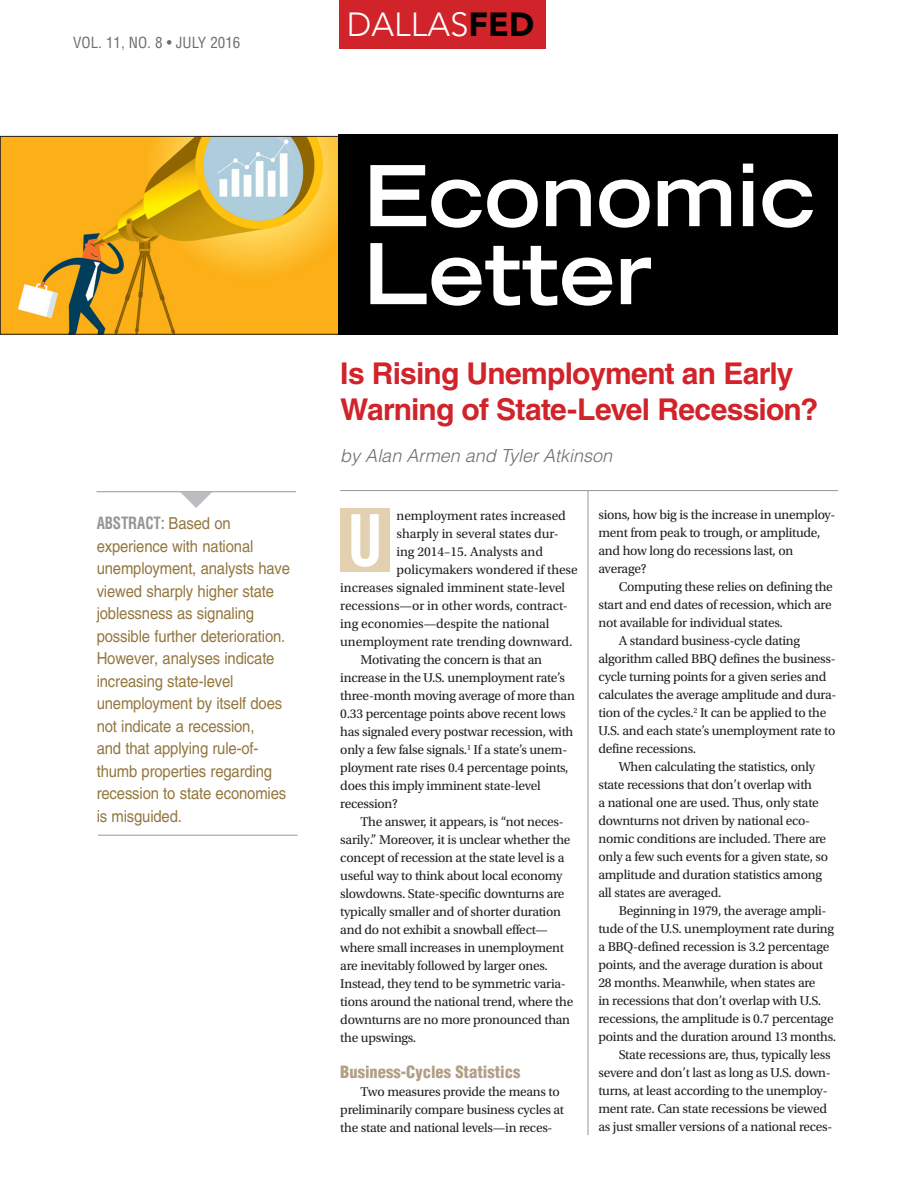
<style>
.page{position:relative;width:918px;height:1188px;background:#fff}
.page>*{position:absolute;margin:0;border:0;box-sizing:border-box;transform-origin:0 0}
.t1{font:700 expanded 84px "Trade Gothic LT Std";color:#fff}
.t2{font:72px "Trade Gothic LT Std Bd Cn 20";color:#fff}
.t3{font:300 33.15px "Avenir LT Std";color:#fff}
.FrontPageTitle{font:700 30px/36px "Helvetica LT Std";letter-spacing:-.025em;color:#d1232a}
.FrontPageTitle-2{font:italic 300 18px "Helvetica LT Std";color:#6c6d70}
.AbstractText{font:16.5px/22.5px "Helvetica LT Std";letter-spacing:-.01em;color:#93773f;scale:.9 1}
.Subhead{font:900 condensed 16.5px "Helvetica LT Std";color:#b39e86}
.VolumeDate{font:condensed 15px "Helvetica LT Std";color:#6c6d70}
.BodyText-20{font:13.5px/18px "Utopia Std";letter-spacing:-.02em;color:#231f20}
.IntroParagraphNewEL{font:13.5px "Utopia Std";letter-spacing:-.005em;color:#231f20}
.s1{font-weight:700;font-stretch:condensed;color:#939598}
.s2{font-weight:900;color:#000001}
</style>
<div class="page">
<div style="left:339px;top:0;width:207px;height:49px;background:#d1232a"></div>
<img style="left:2px;top:138px;width:336px;height:195px">
<div style="left:0;top:136px;width:340px;height:199px;border:1px solid #231f20"></div>
<hr style="left:588px;top:491px;width:1px;height:644px;background:#939598">
<hr style="left:340px;top:490px;width:498px;height:1px;background:#939598">
<div style="left:339px;top:134px;width:499px;height:201px;background:#000001"></div>
<div style="left:340px;top:508px;width:50px;height:64px;background:#e3d0b0"></div>
<hr style="left:98px;top:835px;width:200px;height:1px;background:#939598">
<hr style="left:97px;top:491px;width:199px;height:1px;background:#939598">
<svg style="left:180px;top:492px;width:33px;height:1px"></svg>
<p class="VolumeDate" style="left:73px;top:33px;width:169px">VOL. 11, NO. 8 • JULY 2016</p>
<p class="AbstractText" style="left:97px;top:512px;width:216px"><span class="s1">ABSTRACT:</span> Based on experience with national unemployment, analysts have viewed sharply higher state joblessness as signaling possible further deterioration.<br>However, analyses indicate increasing state-level unemployment by itself does not indicate a recession,<br>and that applying rule-of&shy;thumb properties regarding recession to state economies is misguided.</p>
<h3 class="t3" style="left:347px;top:5px;width:189px">DALLAS<span class="s2">FED</span></h3>
<p class="t1" style="left:363px;top:141px;width:454px">Economic</p>
<p class="t1" style="left:363px;top:219px;width:291px">Letter</p>
<p class="FrontPageTitle" style="left:340px;top:355px;width:480px">Is Rising Unemployment an Early<br>Warning of State-Level Recession?</p>
<p class="FrontPageTitle-2" style="left:340px;top:445px;width:273px">by Alan Armen and Tyler Atkinson</p>
<p class="IntroParagraphNewEL" style="left:397px;top:508px;width:171px">nemployment rates increased</p>
<p class="IntroParagraphNewEL" style="left:397px;top:526px;width:164px">sharply in several states dur-</p>
<p class="IntroParagraphNewEL" style="left:397px;top:544px;width:148px">ing 2014–15. Analysts and</p>
<p class="IntroParagraphNewEL" style="left:397px;top:562px;width:183px">policymakers wondered if these</p>
<p class="IntroParagraphNewEL" style="left:340px;top:580px;width:226px">increases signaled imminent state-level</p>
<p class="IntroParagraphNewEL" style="left:340px;top:598px;width:229px">recessions—or in other words, contract-</p>
<p class="IntroParagraphNewEL" style="left:340px;top:616px;width:211px">ing economies—despite the national</p>
<p class="IntroParagraphNewEL" style="left:340px;top:634px;width:234px">unemployment rate trending downward.</p>
<p class="BodyText-20" style="left:340px;top:651px;width:236px;text-indent:20px">Motivating the concern is that an increase in the U.S. unemployment rate’s three-month moving average of more than 0.33 percentage points above recent lows has signaled every postwar recession, with only a few false signals.<sup>1</sup> If a state’s unem&shy;ployment rate rises 0.4 percentage points, does this imply imminent state-level recession?</p>
<p class="BodyText-20" style="left:340px;top:813px;width:234px;text-indent:20px">The answer, it appears, is “not neces&shy;sarily.” Moreover, it is unclear whether the concept of recession at the state level is a useful way to think about local economy slowdowns. State-specific downturns are typically smaller and of shorter duration and do not exhibit a snowball effect— where small increases in unemployment are inevitably followed by larger ones.<br>Instead, they tend to be symmetric varia&shy;tions around the national trend, where the downturns are no more pronounced than the upswings.</p>
<p class="Subhead" style="left:340px;top:1062px;width:182px">Business-Cycles Statistics</p>
<p class="BodyText-20" style="left:340px;top:1083px;width:225px;text-indent:20px">Two measures provide the means to preliminarily compare business cycles at the state and national levels—in reces-</p>
<p class="t2" style="left:347px;top:497px;width:37px">U</p>
<p class="BodyText-20" style="left:598px;top:506px;width:239px">sions, how big is the increase in unemploy&shy;ment from peak to trough, or amplitude, and how long do recessions last, on average?</p>
<p class="BodyText-20" style="left:598px;top:578px;width:236px;text-align:justify;text-indent:20px">Computing these relies on defining the start and end dates of recession, which are not available for individual states.</p>
<p class="BodyText-20" style="left:598px;top:632px;width:239px;text-indent:20px">A standard business-cycle dating algorithm called BBQ defines the business&shy;cycle turning points for a given series and calculates the average amplitude and dura&shy;tion of the cycles.<sup>2</sup> It can be applied to the U.S. and each state’s unemployment rate to define recessions.</p>
<p class="BodyText-20" style="left:598px;top:758px;width:231px;text-indent:20px">When calculating the statistics, only state recessions that don’t overlap with<br>a national one are used. Thus, only state downturns not driven by national eco&shy;nomic conditions are included. There are only a few such events for a given state, so amplitude and duration statistics among all states are averaged.</p>
<p class="BodyText-20" style="left:598px;top:902px;width:239px;text-indent:20px">Beginning in 1979, the average ampli&shy;tude of the U.S. unemployment rate during a BBQ-defined recession is 3.2 percentage points, and the average duration is about 28 months. Meanwhile, when states are<br>in recessions that don’t overlap with U.S. recessions, the amplitude is 0.7 percentage points and the duration around 13 months.</p>
<p class="BodyText-20" style="left:598px;top:1046px;width:235px;text-indent:20px">State recessions are, thus, typically less severe and don’t last as long as U.S. down&shy;turns, at least according to the unemploy&shy;ment rate. Can state recessions be viewed as just smaller versions of a national reces-</p>
</div>
